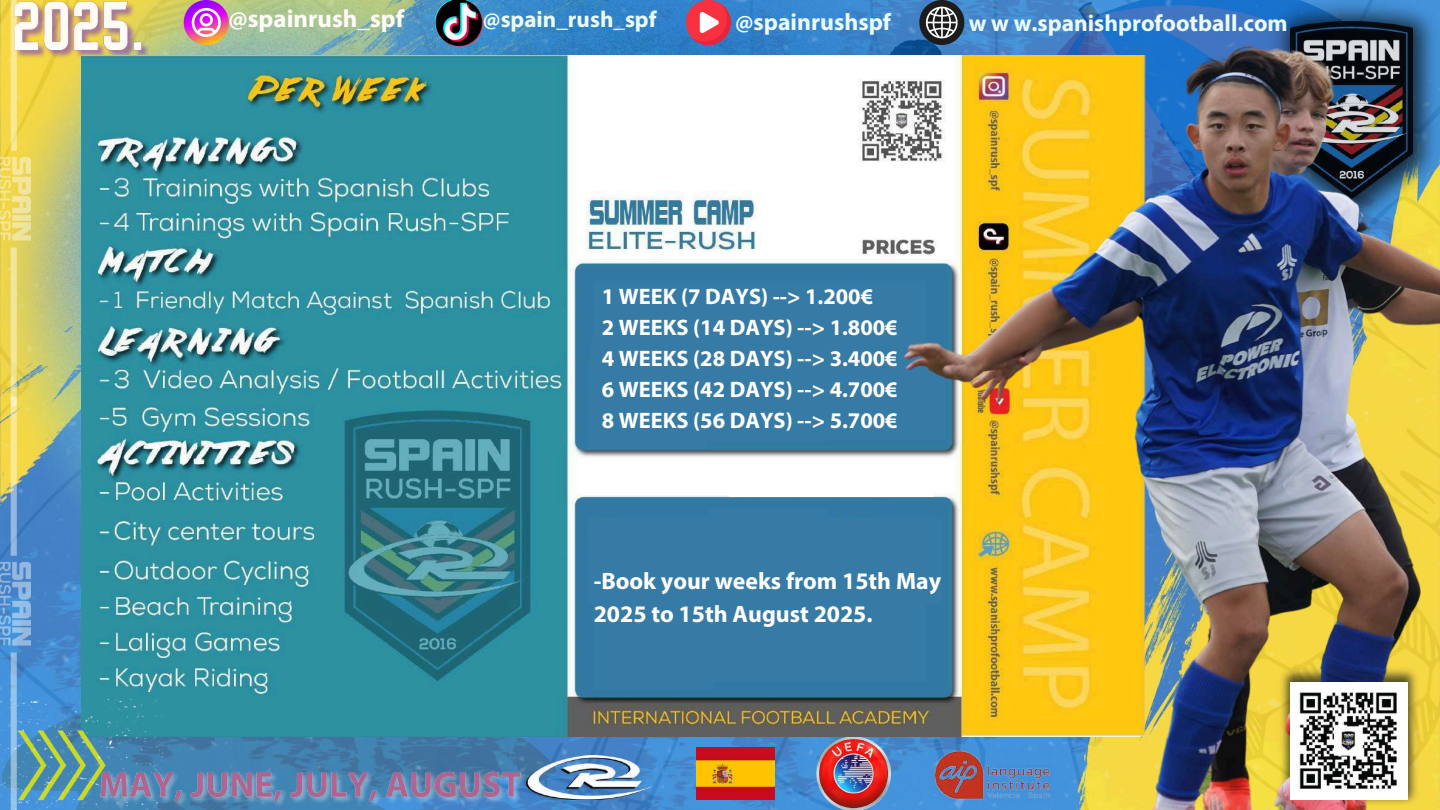
<style>
.page{position:relative;width:1440px;height:810px;background:#fff}
.page>*{position:absolute;margin:0;border:0;box-sizing:border-box;transform-origin:0 0}
.t1{font:700 24.9px "Myriad Pro";color:#fffdf5}
.t2{font:700 23.8px/33px "Myriad Pro";color:#fff}
.t3{font:700 23.8px "Myriad Pro";color:#ebfdff}
.t4{font:700 23.4px "Myriad Pro";color:#ebfdff}
.t5{font:700 23px "Myriad Pro";color:#ebfdff}
.t6{font:700 22.4px/31.1px "Myriad Pro";color:#fff}
</style>
<div class="page">
<svg style="left:31px;top:670px;width:528px;height:140px"></svg>
<img style="left:31px;top:0;width:867px;height:664px">
<img style="left:526px;top:756px;width:128px;height:43px">
<img style="left:817px;top:737px;width:73px;height:73px">
<img style="left:696px;top:747px;width:78px;height:52px">
<svg style="left:184px;top:0;width:45px;height:45px"></svg>
<svg style="left:435px;top:0;width:48px;height:47px"></svg>
<svg style="left:686px;top:0;width:45px;height:45px"></svg>
<img style="left:0;top:405px;width:31px;height:295px">
<img style="left:31px;top:0;width:122px;height:61px">
<img style="left:0;top:0;width:31px;height:405px">
<img style="left:81px;top:56px;width:817px;height:681px">
<img style="left:0;top:700px;width:164px;height:110px">
<div style="left:594px;top:281px;width:114px;height:81px;background:#367ba5"></div>
<div style="left:708px;top:281px;width:99px;height:72px;background:#367ba5"></div>
<div style="left:589px;top:362px;width:119px;height:86px;background:#367ba5"></div>
<div style="left:706px;top:353px;width:192px;height:87px;background:#367ba5"></div>
<div style="left:807px;top:281px;width:91px;height:86px;background:#367ba5"></div>
<img style="left:898px;top:0;width:542px;height:810px">
<img style="left:1291px;top:682px;width:116px;height:117px">
<div style="left:589px;top:518px;width:119px;height:86px;background:#367ba5"></div>
<div style="left:708px;top:509px;width:120px;height:68px;background:#367ba5"></div>
<div style="left:594px;top:604px;width:119px;height:86px;background:#367ba5"></div>
<div style="left:708px;top:577px;width:114px;height:104px;background:#367ba5"></div>
<div style="left:822px;top:518px;width:119px;height:86px;background:#367ba5"></div>
<div style="left:807px;top:595px;width:119px;height:86px;background:#367ba5"></div>
<img style="left:581px;top:459px;width:154px;height:35px">
<img style="left:96px;top:766px;width:435px;height:44px">
<img style="left:730px;top:461px;width:136px;height:35px">
<img style="left:866px;top:461px;width:67px;height:35px">
<img style="left:436px;top:0;width:45px;height:46px">
<p class="t1" style="left:229px;top:8px;width:177px">@spainrush_spf</p>
<p class="t5" style="left:483px;top:10px;width:175px">@spain_rush_spf</p>
<p class="t3" style="left:735px;top:12px;width:157px">@spainrushspf</p>
<p class="t4" style="left:969px;top:14px;width:321px">w w w.spanishprofootball.com</p>
<p class="t6" style="left:602px;top:283px;width:297px">1 WEEK (7 DAYS) --&gt; 1.200€<br>2 WEEKS (14 DAYS) --&gt; 1.800€<br>4 WEEKS (28 DAYS) --&gt; 3.400€<br>6 WEEKS (42 DAYS) --&gt; 4.700€<br>8 WEEKS (56 DAYS) --&gt; 5.700€</p>
<p class="t2" style="left:594px;top:566px;width:349px">-Book your weeks from 15th May<br>2025 to 15th August 2025.</p>
</div>
